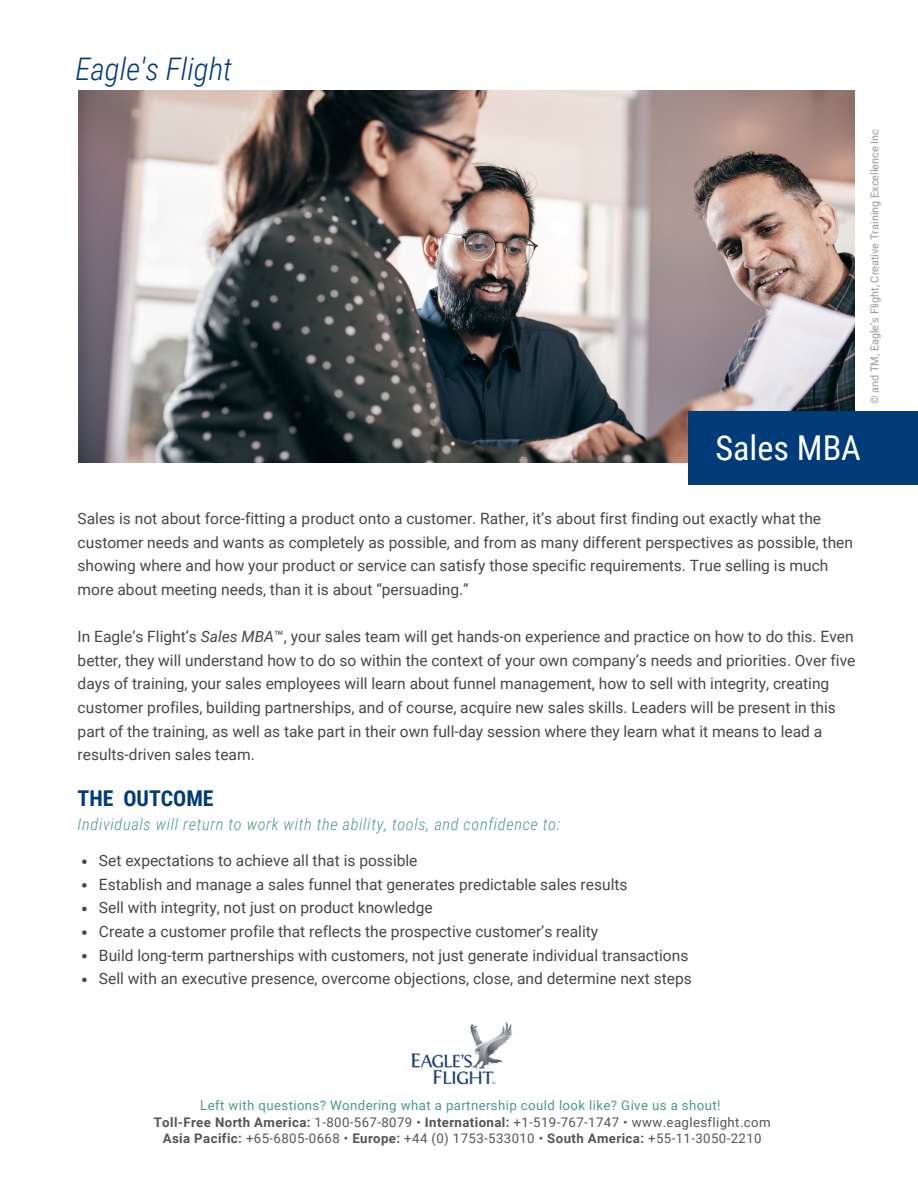
<style>
.page{position:relative;width:918px;height:1188px;background:#fff}
.page>*{position:absolute;margin:0;border:0;box-sizing:border-box;transform-origin:0 0}
.t1{font:34.2px "Roboto Condensed";color:#fff}
.t2{font:italic 300 31.2px "Roboto Condensed";color:#003b7a}
.t3{font:700 21.75px "Roboto Condensed";color:#003b7a}
.t4{font:italic 300 16.35px "Roboto Condensed";letter-spacing:.04em;color:#49998c}
.t5{font:15.6px/23.7px "Roboto";color:#474747}
.t6{font:13.2px/16.8px "Roboto";letter-spacing:.03em;color:#565656;text-align:center}
.t7{font:10.95px "Roboto";color:#97999b}
.s1{font-style:italic}
.s2{color:#49998c}
.s3{font-weight:700}
</style>
<div class="page">
<img style="left:79px;top:90px;width:776px;height:372px">
<div style="left:689px;top:412px;width:229px;height:73px;background:#003b7a"></div>
<svg style="left:82px;top:859px;width:5px;height:5px"></svg>
<svg style="left:82px;top:883px;width:5px;height:5px"></svg>
<svg style="left:82px;top:907px;width:5px;height:4px"></svg>
<svg style="left:82px;top:930px;width:5px;height:5px"></svg>
<svg style="left:82px;top:954px;width:5px;height:4px"></svg>
<svg style="left:82px;top:978px;width:5px;height:4px"></svg>
<img style="left:411px;top:1022px;width:102px;height:63px">
<h2 class="t2" style="left:75px;top:51px;width:158px">Eagle's Flight</h2>
<p class="t7" style="left:868px;top:404px;width:277px;rotate:-90deg">© and TM, Eagle’s Flight, Creative Training Excellence Inc</p>
<h1 class="t1" style="left:716px;top:428px;width:147px">Sales MBA</h1>
<p class="t5" style="left:78px;top:507px;width:777px">Sales is not about force-fitting a product onto a customer. Rather, it’s about first finding out exactly what the customer needs and wants as completely as possible, and from as many different perspectives as possible, then showing where and how your product or service can satisfy those specific requirements. True selling is much more about meeting needs, than it is about “persuading.”</p>
<p class="t5" style="left:78px;top:625px;width:779px">In Eagle’s Flight’s <span class="s1">Sales MBA</span>™, your sales team will get hands-on experience and practice on how to do this. Even better, they will understand how to do so within the context of your own company’s needs and priorities. Over five days of training, your sales employees will learn about funnel management, how to sell with integrity, creating customer profiles, building partnerships, and of course, acquire new sales skills. Leaders will be present in this part of the training, as well as take part in their own full-day session where they learn what it means to lead a results-driven sales team.</p>
<h3 class="t3" style="left:78px;top:785px;width:137px">THE OUTCOME</h3>
<p class="t4" style="left:78px;top:815px;width:484px">Individuals will return to work with the ability, tools, and confidence to:</p>
<p class="t5" style="left:99px;top:849px;width:594px">Set expectations to achieve all that is possible<br>Establish and manage a sales funnel that generates predictable sales results<br>Sell with integrity, not just on product knowledge<br>Create a customer profile that reflects the prospective customer’s reality<br>Build long-term partnerships with customers, not just generate individual transactions Sell with an executive presence, overcome objections, close, and determine next steps</p>
<p class="t6" style="left:154px;top:1097px;width:619px"><span class="s2">Left with questions? Wondering what a partnership could look like? Give us a shout!<br></span><span class="s3">Toll-Free North America:</span> 1-800-567-8079 • <span class="s3">International:</span> +1-519-767-1747 • www.eaglesflight.com<br><span class="s3">Asia Pacific:</span> +65-6805-0668 • <span class="s3">Europe:</span> +44 (0) 1753-533010 • <span class="s3">South America:</span> +55-11-3050-2210</p>
</div>
